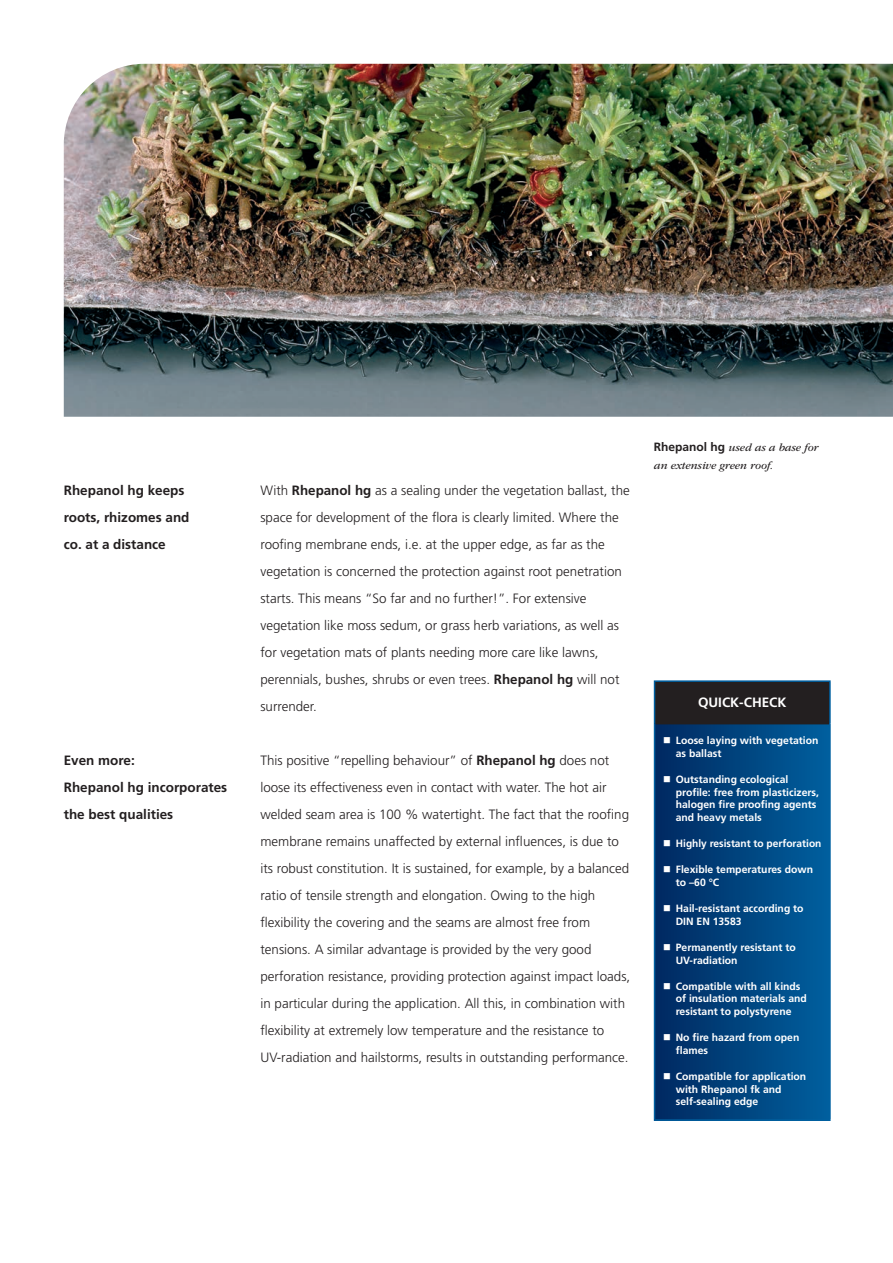
<style>
.page{position:relative;width:893px;height:1263px;background:#fff}
.page>*{position:absolute;margin:0;border:0;box-sizing:border-box;transform-origin:0 0}
.t1{font:300 13.5px/27px "Frutiger LT Std";color:#231f20}
.t2{font:700 13.5px/27px "Frutiger LT Std";color:#231f20}
.t3{font:700 13.5px "Frutiger LT Std";color:#fff}
.t4{font:italic 11.25px/18px "ITC Garamond Std";color:#231f20}
.t5{font:700 10.5px/12.6px "Frutiger LT Std";color:#fff}
.s1{font-weight:700}
.s2{font-family:"Frutiger LT Std";font-weight:700;font-style:normal;font-size:12px}
</style>
<div class="page">
<img style="left:64px;top:64px;width:829px;height:353px">
<div style="left:654px;top:681px;width:176px;height:43px;background:#231f20"></div>
<div style="left:654px;top:724px;width:176px;height:396px;background:linear-gradient(to right,#002960,#005f9e)"></div>
<hr style="left:654px;top:682px;width:1px;height:42px;background:#0060a0">
<hr style="left:654px;top:680px;width:177px;height:2px;background:#0060a0">
<hr style="left:829px;top:682px;width:2px;height:42px;background:#0060a0">
<hr style="left:654px;top:724px;width:1px;height:395px;background:#0060a0">
<hr style="left:829px;top:724px;width:2px;height:395px;background:#0060a0">
<hr style="left:654px;top:1119px;width:177px;height:2px;background:#0060a0">
<svg style="left:664px;top:737px;width:6px;height:6px"></svg>
<svg style="left:664px;top:776px;width:6px;height:6px"></svg>
<svg style="left:664px;top:840px;width:6px;height:6px"></svg>
<svg style="left:664px;top:866px;width:6px;height:6px"></svg>
<svg style="left:664px;top:905px;width:6px;height:6px"></svg>
<svg style="left:664px;top:944px;width:6px;height:6px"></svg>
<svg style="left:664px;top:983px;width:6px;height:6px"></svg>
<svg style="left:664px;top:1034px;width:6px;height:6px"></svg>
<svg style="left:664px;top:1073px;width:6px;height:6px"></svg>
<p class="t2" style="left:64px;top:477px;width:127px">Rhepanol hg keeps roots, rhizomes and co. at a distance</p>
<p class="t2" style="left:64px;top:747px;width:165px">Even more:<br>Rhepanol hg incorporates the best qualities</p>
<p class="t1" style="left:260px;top:477px;width:371px">With <span class="s1">Rhepanol hg</span> as a sealing under the vegetation ballast, the space for development of the flora is clearly limited. Where the roofing membrane ends, i.e. at the upper edge, as far as the vegetation is concerned the protection against root penetration starts. This means “So far and no further!”. For extensive vegetation like moss sedum, or grass herb variations, as well as for vegetation mats of plants needing more care like lawns, perennials, bushes, shrubs or even trees. <span class="s1">Rhepanol hg</span> will not surrender.</p>
<p class="t1" style="left:260px;top:747px;width:371px">This positive “repelling behaviour” of <span class="s1">Rhepanol hg</span> does not loose its effectiveness even in contact with water. The hot air welded seam area is 100 % watertight. The fact that the roofing membrane remains unaffected by external influences, is due to its robust constitution. It is sustained, for example, by a balanced ratio of tensile strength and elongation. Owing to the high flexibility the covering and the seams are almost free from tensions. A similar advantage is provided by the very good perforation resistance, providing protection against impact loads, in particular during the application. All this, in combination with flexibility at extremely low temperature and the resistance to UV-radiation and hailstorms, results in outstanding performance.</p>
<p class="t4" style="left:654px;top:439px;width:166px"><span class="s2">Rhepanol hg</span> used as a base for an extensive green roof.</p>
<p class="t3" style="left:698px;top:695px;width:90px">QUICK-CHECK</p>
<p class="t5" style="left:676px;top:734px;width:144px">Loose laying with vegetation as ballast</p>
<p class="t5" style="left:676px;top:773px;width:145px">Outstanding ecological profile: free from plasticizers, halogen fire proofing agents and heavy metals</p>
<p class="t5" style="left:676px;top:837px;width:147px">Highly resistant to perforation</p>
<p class="t5" style="left:676px;top:863px;width:139px">Flexible temperatures down to –60 °C</p>
<p class="t5" style="left:676px;top:902px;width:129px">Hail-resistant according to<br>DIN EN 13583</p>
<p class="t5" style="left:676px;top:941px;width:121px">Permanently resistant to<br>UV-radiation</p>
<p class="t5" style="left:676px;top:980px;width:133px">Compatible with all kinds of insulation materials and resistant to polystyrene</p>
<p class="t5" style="left:676px;top:1031px;width:125px">No fire hazard from open flames</p>
<p class="t5" style="left:676px;top:1070px;width:132px">Compatible for application with Rhepanol fk and self-sealing edge</p>
</div>
